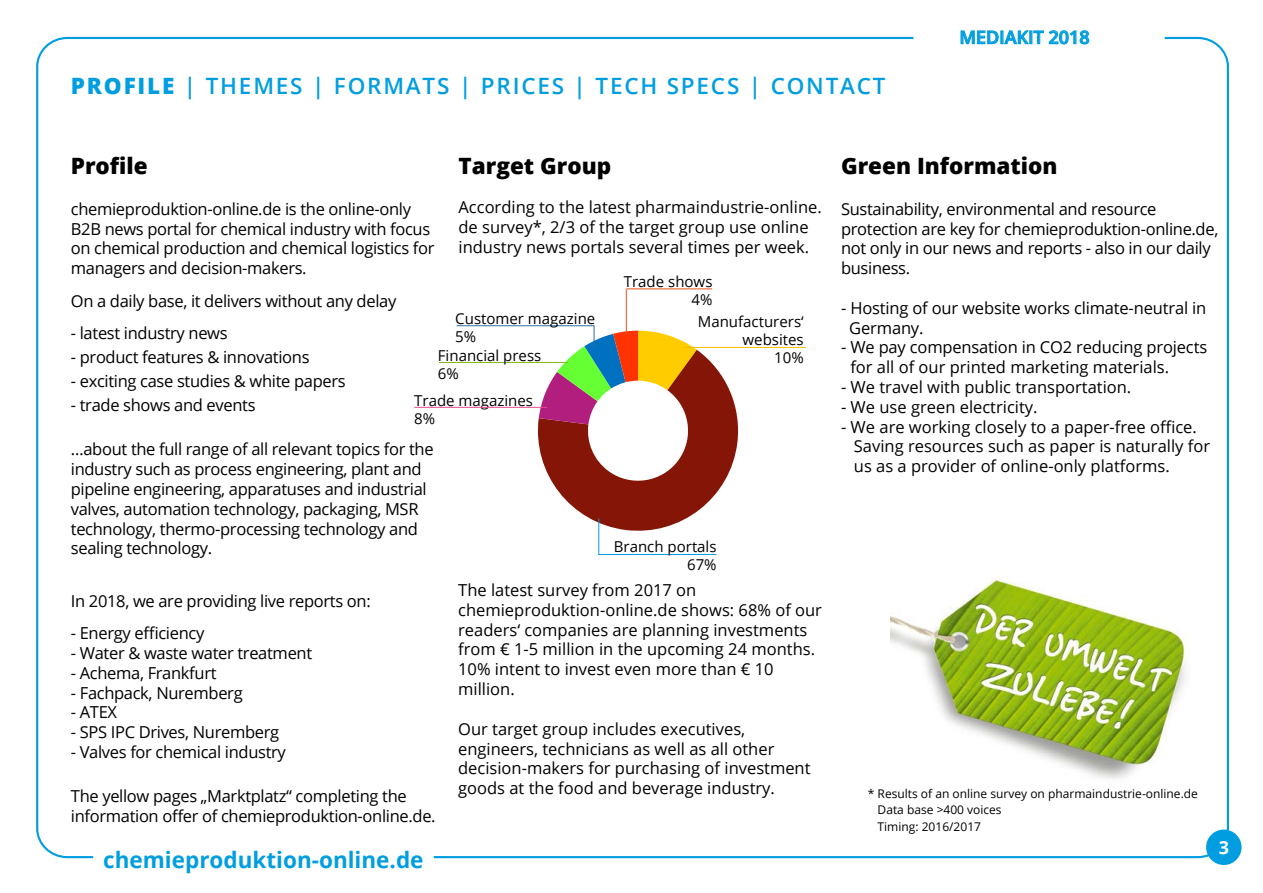
<style>
.page{position:relative;width:1263px;height:893px;background:#fff}
.page>*{position:absolute;margin:0;border:0;box-sizing:border-box;transform-origin:0 0}
.t1{font:600 22.5px "Open Sans";letter-spacing:.08em;color:#009ee0}
.t2{font:800 22.5px "Open Sans";color:#000}
.t3{font:700 22.5px "Open Sans";color:#009ee0}
.t4{font:600 18px "Open Sans";color:#009ee0}
.t5{font:700 18px "Open Sans";color:#fff}
.t6{font:16.5px/19.8px "Open Sans";letter-spacing:-.02em;color:#000}
.t7{font:16.5px/19.8px "Open Sans";color:#000}
.t8{font:15px/18px "Open Sans";color:#000}
.t9{font:12px/16.5px "Open Sans";color:#000}
.s1{font-weight:800}
</style>
<div class="page">
<svg style="left:913px;top:30px;width:252px;height:15px"></svg>
<img style="left:890px;top:573px;width:299px;height:206px">
<div style="left:1206px;top:829px;width:35px;height:36px;background:#009ee0;border-radius:50%"></div>
<hr style="left:414px;top:407px;width:133px;height:1px;background:#e74f93">
<hr style="left:439px;top:362px;width:129px;height:1px;background:#83b81a">
<hr style="left:457px;top:325px;width:137px;height:1px;background:#316ea1">
<hr style="left:598px;top:554px;width:118px;height:1px;background:#009ee0">
<hr style="left:626px;top:289px;width:86px;height:1px;background:#e85118">
<hr style="left:626px;top:289px;width:1px;height:46px;background:#e85118">
<hr style="left:684px;top:347px;width:122px;height:1px;background:#fbbc00">
<hr style="left:598px;top:519px;width:1px;height:36px;background:#009ee0">
<svg style="left:536px;top:326px;width:203px;height:207px"></svg>
<h1 class="t1" style="left:71px;top:70px;width:816px"><span class="s1">PROFILE</span> | THEMES | FORMATS | PRICES | TECH SPECS | CONTACT</h1>
<p class="t4" style="left:959px;top:25px;width:132px">MEDIAKIT 2018</p>
<h1 class="t2" style="left:71px;top:148px;width:78px">Profile</h1>
<p class="t6" style="left:71px;top:198px;width:365px">chemieproduktion-online.de is the online-only B2B news portal for chemical industry with focus on chemical production and chemical logistics for managers and decision-makers.</p>
<p class="t6" style="left:71px;top:290px;width:327px">On a daily base, it delivers without any delay</p>
<p class="t6" style="left:71px;top:323px;width:158px">- latest industry news</p>
<p class="t6" style="left:71px;top:347px;width:240px">- product features &amp; innovations</p>
<p class="t6" style="left:71px;top:371px;width:276px">- exciting case studies &amp; white papers</p>
<p class="t6" style="left:71px;top:395px;width:186px">- trade shows and events</p>
<p class="t6" style="left:71px;top:439px;width:364px">…about the full range of all relevant topics for the industry such as process engineering, plant and pipeline engineering, apparatuses and industrial valves, automation technology, packaging, MSR technology, thermo-processing technology and sealing technology.</p>
<p class="t6" style="left:71px;top:590px;width:301px">In 2018, we are providing live reports on:</p>
<p class="t6" style="left:71px;top:623px;width:135px">- Energy efficiency</p>
<p class="t6" style="left:71px;top:643px;width:243px">- Water &amp; waste water treatment</p>
<p class="t6" style="left:71px;top:662px;width:147px">- Achema, Frankfurt</p>
<p class="t6" style="left:71px;top:682px;width:173px">- Fachpack, Nuremberg</p>
<p class="t6" style="left:71px;top:702px;width:48px">- ATEX</p>
<p class="t6" style="left:71px;top:722px;width:210px">- SPS IPC Drives, Nuremberg</p>
<p class="t6" style="left:71px;top:742px;width:217px">- Valves for chemical industry</p>
<p class="t6" style="left:71px;top:786px;width:366px">The yellow pages „Marktplatz“ completing the information offer of chemieproduktion-online.de.</p>
<h1 class="t2" style="left:458px;top:148px;width:154px">Target Group</h1>
<p class="t7" style="left:458px;top:197px;width:365px">According to the latest pharmaindustrie-online. de survey*, 2/3 of the target group use online industry news portals several times per week.</p>
<p class="t8" style="left:624px;top:272px;width:90px;text-align:right">Trade shows<br>4%</p>
<p class="t8" style="left:455px;top:309px;width:141px">Customer magazine<br>5%</p>
<p class="t8" style="left:698px;top:312px;width:107px;text-align:right">Manufacturers‘ websites<br>10%</p>
<p class="t8" style="left:438px;top:346px;width:105px">Financial press<br>6%</p>
<p class="t8" style="left:414px;top:391px;width:120px">Trade magazines<br>8%</p>
<p class="t8" style="left:614px;top:537px;width:104px;text-align:right">Branch portals<br>67%</p>
<p class="t7" style="left:458px;top:580px;width:365px">The latest survey from 2017 on chemieproduktion-online.de shows: 68% of our readers‘ companies are planning investments from € 1-5 million in the upcoming 24 months.<br>10% intent to invest even more than € 10 million.</p>
<p class="t7" style="left:458px;top:718px;width:354px">Our target group includes executives, engineers, technicians as well as all other decision-makers for purchasing of investment goods at the food and beverage industry.</p>
<h1 class="t3" style="left:103px;top:844px;width:322px">chemieproduktion-online.de</h1>
<h1 class="t2" style="left:841px;top:148px;width:218px">Green Information</h1>
<p class="t6" style="left:841px;top:198px;width:379px">Sustainability, environmental and resource protection are key for chemieproduktion-online.de, not only in our news and reports - also in our daily business.</p>
<p class="t6" style="left:849px;top:297px;width:358px;text-indent:-8px">- Hosting of our website works climate-neutral in<br>Germany.</p>
<p class="t6" style="left:850px;top:337px;width:358px;text-indent:-9px">- We pay compensation in CO2 reducing projects for all of our printed marketing materials.</p>
<p class="t7" style="left:841px;top:377px;width:292px">- We travel with public transportation.</p>
<p class="t7" style="left:841px;top:396px;width:198px">- We use green electricity.</p>
<p class="t7" style="left:854px;top:416px;width:358px;text-indent:-13px">- We are working closely to a paper-free office.<br>Saving resources such as paper is naturally for us as a provider of online-only platforms.</p>
<p class="t9" style="left:877px;top:785px;width:322px;text-indent:-10px">* Results of an online survey on pharmaindustrie-online.de<br>Data base &gt;400 voices<br>Timing: 2016/2017</p>
<p class="t5" style="left:1219px;top:835px;width:12px">3</p>
</div>
